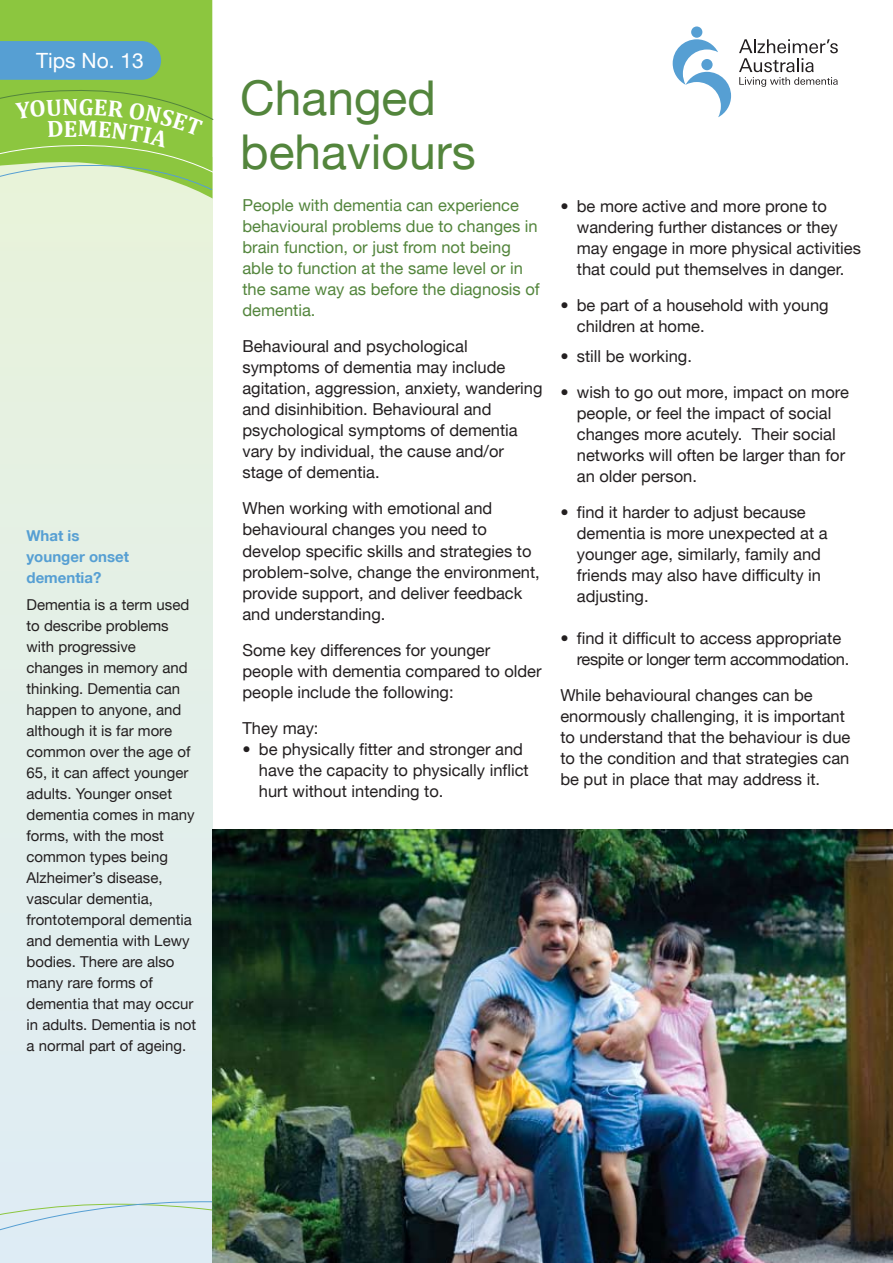
<style>
.page{position:relative;width:893px;height:1263px;background:#fff}
.page>*{position:absolute;margin:0;border:0;box-sizing:border-box;transform-origin:0 0}
.t1{font:48px/54px "Helvetica Neue LT";color:#53853c}
.t2{font:700 23.55px "Cambria";color:#fff}
.t3{font:21px "Helvetica Neue LT";color:#fff}
.t4{font:16.5px/21px "Helvetica Neue LT";color:#231f20}
.t5{font:16.5px/21px "Helvetica Neue LT";color:#53853c}
.t6{font:16.5px/21px "Helvetica Neue LT";letter-spacing:-.02em;color:#231f20}
.t7{font:15px/21px "Helvetica Neue LT";color:#231f20}
.t8{font:700 15px/21px "Helvetica Neue LT";color:#569fd3}
</style>
<div class="page">
<div style="left:0;top:157px;width:212px;height:1106px;background:#e3efe8"></div>
<div style="left:691px;top:26px;width:11px;height:12px;background:#569fd3;border-radius:50%"></div>
<svg style="left:673px;top:39px;width:58px;height:78px"></svg>
<svg style="left:739px;top:39px;width:99px;height:48px"></svg>
<div style="left:0;top:1201px;width:212px;height:54px;background:#deecf4"></div>
<img style="left:212px;top:830px;width:681px;height:433px">
<svg style="left:0;top:0;width:214px;height:199px;background:#91c66c"></svg>
<p class="t3" style="left:36px;top:48px;width:109px">Tips No. 13</p>
<h2 class="t2" style="left:64px;top:114px;width:15px">E</h2>
<p class="t8" style="left:27px;top:525px;width:104px">What is younger onset dementia?</p>
<p class="t7" style="left:27px;top:594px;width:171px">Dementia is a term used to describe problems with progressive changes in memory and thinking. Dementia can happen to anyone, and although it is far more common over the age of<br>65, it can affect younger adults. Younger onset dementia comes in many forms, with the most common types being<br>Alzheimer’s disease, vascular dementia, frontotemporal dementia and dementia with Lewy bodies. There are also many rare forms of dementia that may occur in adults. Dementia is not a normal part of ageing.</p>
<h1 class="t1" style="left:240px;top:70px;width:237px">Changed behaviours</h1>
<p class="t5" style="left:242px;top:195px;width:299px">People with dementia can experience behavioural problems due to changes in brain function, or just from not being able to function at the same level or in the same way as before the diagnosis of dementia.</p>
<p class="t4" style="left:242px;top:336px;width:302px">Behavioural and psychological symptoms of dementia may include agitation, aggression, anxiety, wandering and disinhibition. Behavioural and psychological symptoms of dementia vary by individual, the cause and/or stage of dementia.</p>
<p class="t4" style="left:242px;top:498px;width:299px">When working with emotional and behavioural changes you need to develop specific skills and strategies to problem-solve, change the environment, provide support, and deliver feedback and understanding.</p>
<p class="t4" style="left:242px;top:639px;width:301px">Some key differences for younger people with dementia compared to older people include the following:</p>
<p class="t4" style="left:242px;top:717px;width:78px">They may:</p>
<p class="t4" style="left:259px;top:738px;width:271px;text-indent:-16px">• be physically fitter and stronger and have the capacity to physically inflict hurt without intending to.</p>
<p class="t4" style="left:577px;top:196px;width:286px;text-indent:-16px">• be more active and more prone to wandering further distances or they may engage in more physical activities that could put themselves in danger.</p>
<p class="t4" style="left:577px;top:295px;width:253px;text-indent:-16px">• be part of a household with young children at home.</p>
<p class="t4" style="left:560px;top:346px;width:133px">• still be working.</p>
<p class="t4" style="left:577px;top:382px;width:274px;text-indent:-16px">• wish to go out more, impact on more people, or feel the impact of social changes more acutely. Their social networks will often be larger than for an older person.</p>
<p class="t4" style="left:577px;top:502px;width:252px;text-indent:-16px">• find it harder to adjust because dementia is more unexpected at a younger age, similarly, family and friends may also have difficulty in adjusting.</p>
<p class="t6" style="left:577px;top:628px;width:274px;text-indent:-16px">• find it difficult to access appropriate respite or longer term accommodation.</p>
<p class="t4" style="left:560px;top:685px;width:292px">While behavioural changes can be enormously challenging, it is important to understand that the behaviour is due to the condition and that strategies can be put in place that may address it.</p>
</div>
